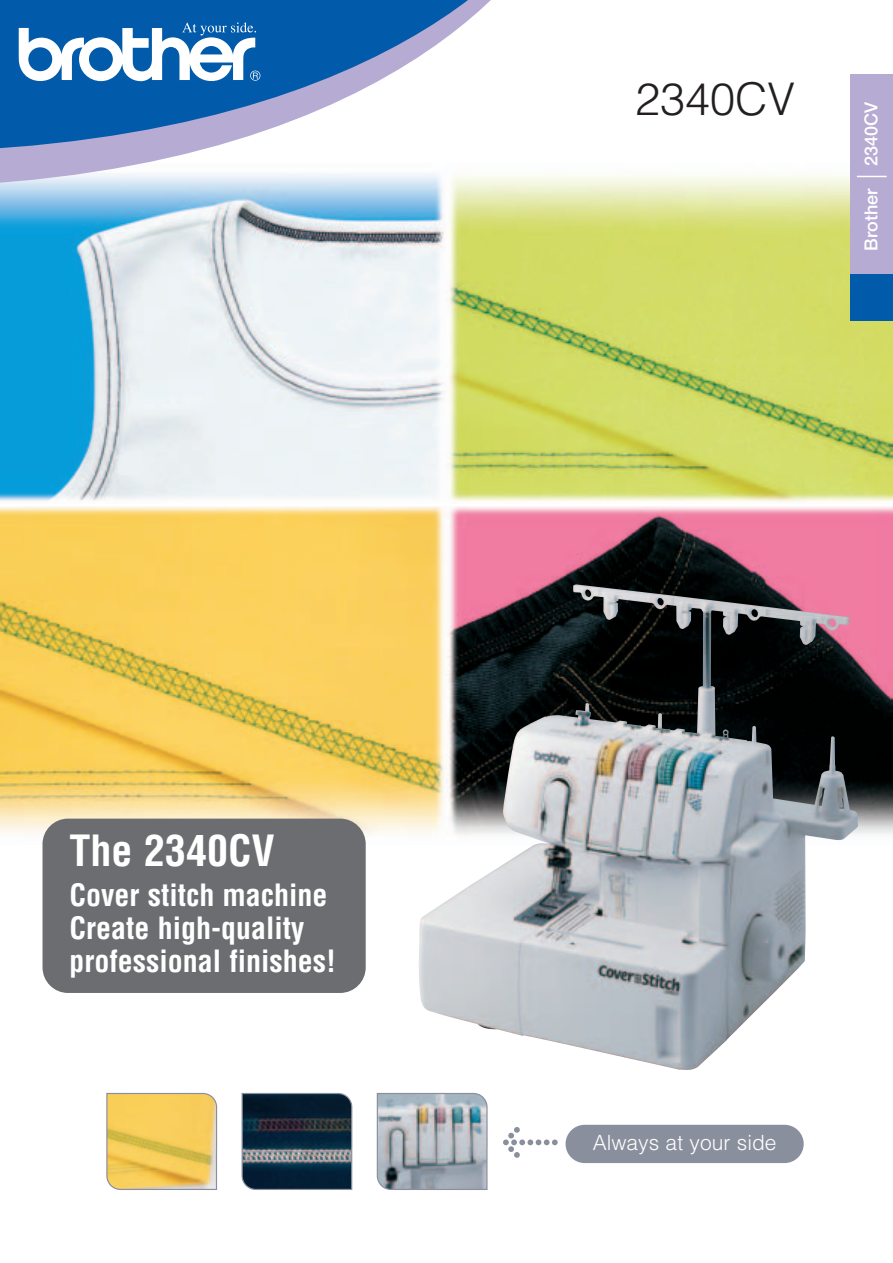
<style>
.page{position:relative;width:893px;height:1263px;background:#fff}
.page>*{position:absolute;margin:0;border:0;box-sizing:border-box;transform-origin:0 0}
.t1{font:300 45px "Helvetica";color:#231f20}
.t2{font:700 condensed 42px "Helvetica";color:#fff}
.t3{font:700 condensed 30px/33px "Helvetica";color:#fff}
.t4{font:300 21px "Helvetica";color:#fff}
.t5{font:500 18px "Helvetica Neue";color:#fff}
</style>
<div class="page">
<img style="left:0;top:175px;width:893px;height:327px">
<img style="left:0;top:506px;width:893px;height:338px">
<div style="left:850px;top:74px;width:43px;height:200px;background:#b5abd3"></div>
<div style="left:850px;top:274px;width:43px;height:47px;background:#015aaa"></div>
<img style="left:418px;top:584px;width:440px;height:486px">
<div style="left:43px;top:819px;width:323px;height:174px;background:#6c6d70;border-radius:26px"></div>
<svg style="left:503px;top:1127px;width:55px;height:31px"></svg>
<svg style="left:106px;top:1093px;width:111px;height:97px;background:#ecc761"></svg>
<svg style="left:242px;top:1093px;width:110px;height:97px;background:#233748"></svg>
<img style="left:377px;top:1093px;width:111px;height:97px">
<div style="left:566px;top:1125px;width:238px;height:38px;background:#8a8f9d;border-radius:19px"></div>
<svg style="left:0;top:152px;width:519px;height:35px"></svg>
<svg style="left:0;top:0;width:491px;height:152px;fill:#015aaa"></svg>
<svg style="left:19px;top:22px;width:241px;height:59px"></svg>
<hr style="left:857px;top:176px;width:30px;height:1px;background:#fff">
<h2 class="t2" style="left:70px;top:827px;width:207px">The 2340CV</h2>
<p class="t3" style="left:70px;top:879px;width:268px">Cover stitch machine<br>Create high-quality professional finishes!</p>
<h1 class="t1" style="left:635px;top:82px;width:162px">2340CV</h1>
<p class="t5" style="left:865px;top:251px;width:150px;rotate:-90deg">Brother 2340CV</p>
<p class="t4" style="left:593px;top:1135px;width:185px">Always at your side</p>
</div>
